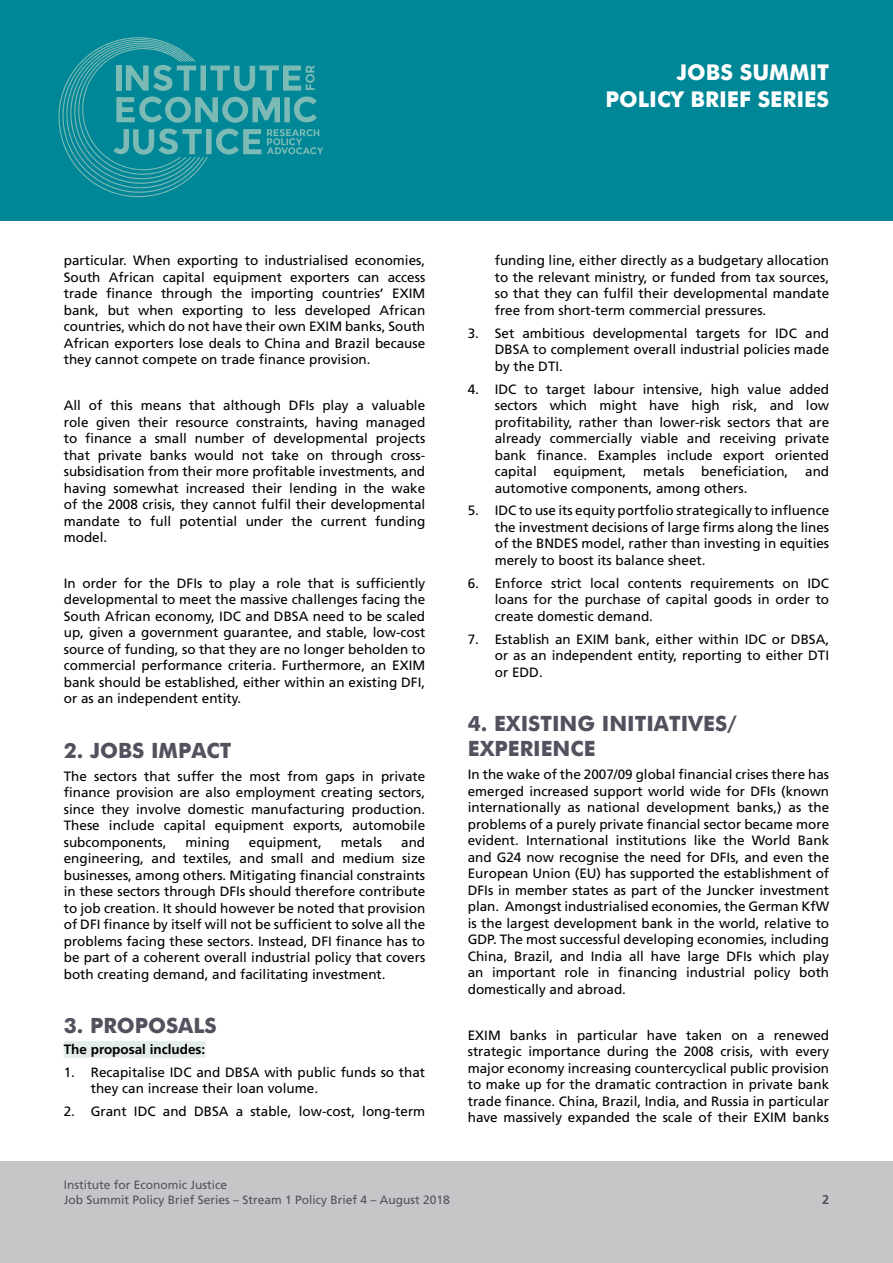
<style>
.page{position:relative;width:893px;height:1263px;background:#fff}
.page>*{position:absolute;margin:0;border:0;box-sizing:border-box;transform-origin:0 0}
.t1{font:700 21.75px/26.5px "Futura";color:#fff;text-align:right}
.t2{font:700 21px/25.2px "Futura";color:#54515f}
.t3{font:13.5px/16.5px "Frutiger LT Std";color:#000;text-align:justify}
.t4{font:700 13.5px "Frutiger LT Std";color:#000}
.t5{font:700 12.75px "Frutiger LT Std";color:#54515f}
.t6{font:12px/15px "Frutiger LT Std";color:#54515f}
</style>
<div class="page">
<div style="left:0;top:0;width:893px;height:221px;background:#008797"></div>
<svg style="left:58px;top:37px;width:265px;height:161px"></svg>
<div style="left:0;top:1161px;width:893px;height:102px;background:#c6c5c7"></div>
<div style="left:64px;top:1041px;width:141px;height:17px;background:#e2eceb"></div>
<h1 class="t1" style="left:605px;top:58px;width:225px">JOBS SUMMIT<br>POLICY BRIEF SERIES</h1>
<p class="t3" style="left:64px;top:252px;width:363px">particular. When exporting to industrialised economies, South African capital equipment exporters can access trade finance through the importing countries’ EXIM bank, but when exporting to less developed African countries, which do not have their own EXIM banks, South African exporters lose deals to China and Brazil because they cannot compete on trade finance provision.</p>
<p class="t3" style="left:64px;top:397px;width:363px">All of this means that although DFIs play a valuable role given their resource constraints, having managed to finance a small number of developmental projects that private banks would not take on through cross&shy;subsidisation from their more profitable investments, and having somewhat increased their lending in the wake of the 2008 crisis, they cannot fulfil their developmental mandate to full potential under the current funding model.</p>
<p class="t3" style="left:64px;top:575px;width:363px">In order for the DFIs to play a role that is sufficiently developmental to meet the massive challenges facing the South African economy, IDC and DBSA need to be scaled up, given a government guarantee, and stable, low-cost source of funding, so that they are no longer beholden to commercial performance criteria. Furthermore, an EXIM bank should be established, either within an existing DFI, or as an independent entity.</p>
<h2 class="t2" style="left:64px;top:736px;width:169px">2. JOBS IMPACT</h2>
<p class="t3" style="left:64px;top:768px;width:363px">The sectors that suffer the most from gaps in private finance provision are also employment creating sectors, since they involve domestic manufacturing production.<br>These include capital equipment exports, automobile subcomponents,</p>
<p class="t3" style="left:64px;top:834px;width:363px;text-indent:337px">and engineering, and textiles, and small and medium size businesses, among others. Mitigating financial constraints in these sectors through DFIs should therefore contribute to job creation. It should however be noted that provision of DFI finance by itself will not be sufficient to solve all the problems facing these sectors. Instead, DFI finance has to be part of a coherent overall industrial policy that covers both creating demand, and facilitating investment.</p>
<h2 class="t2" style="left:64px;top:1012px;width:155px">3. PROPOSALS</h2>
<p class="t4" style="left:64px;top:1041px;width:143px">The proposal includes:</p>
<p class="t3" style="left:91px;top:1064px;width:336px;text-indent:-27px">1. Recapitalise IDC and DBSA with public funds so that they can increase their loan volume.</p>
<p class="t3" style="left:64px;top:1103px;width:363px">2. Grant IDC and DBSA a stable, low-cost, long-term</p>
<p class="t3" style="left:186px;top:834px;width:46px">mining</p>
<p class="t3" style="left:249px;top:834px;width:74px">equipment,</p>
<p class="t3" style="left:341px;top:834px;width:43px">metals</p>
<p class="t3" style="left:495px;top:252px;width:336px">funding line, either directly as a budgetary allocation to the relevant ministry, or funded from tax sources, so that they can fulfil their developmental mandate free from short-term commercial pressures.</p>
<p class="t3" style="left:495px;top:325px;width:336px;text-indent:-27px">3. Set ambitious developmental targets for IDC and DBSA to complement overall industrial policies made by the DTI.</p>
<p class="t3" style="left:495px;top:381px;width:336px;text-indent:-27px">4. IDC to target labour intensive, high value added sectors which might have high risk, and low profitability, rather than lower-risk sectors that are already commercially viable and receiving private bank finance. Examples include export oriented capital equipment, metals beneficiation, and automotive components, among others.</p>
<p class="t3" style="left:495px;top:502px;width:336px;text-indent:-27px">5. IDC to use its equity portfolio strategically to influence the investment decisions of large firms along the lines of the BNDES model, rather than investing in equities merely to boost its balance sheet.</p>
<p class="t3" style="left:495px;top:575px;width:336px;text-indent:-27px">6. Enforce strict local contents requirements on IDC loans for the purchase of capital goods in order to create domestic demand.</p>
<p class="t3" style="left:495px;top:631px;width:336px;text-indent:-27px">7. Establish an EXIM bank, either within IDC or DBSA, or as an independent entity, reporting to either DTI or EDD.</p>
<h2 class="t2" style="left:468px;top:710px;width:271px">4. EXISTING INITIATIVES/<br>EXPERIENCE</h2>
<p class="t3" style="left:468px;top:766px;width:363px">In the wake of the 2007/09 global financial crises there has emerged increased support world wide for DFIs (known internationally as national development banks,) as the problems of a purely private financial sector became more evident. International institutions like the World Bank and G24 now recognise the need for DFIs, and even the European Union (EU) has supported the establishment of DFIs in member states as part of the Juncker investment plan. Amongst industrialised economies, the German KfW is the largest development bank in the world, relative to GDP. The most successful developing economies, including China, Brazil, and India all have large DFIs which play an important role in financing industrial policy both domestically and abroad.</p>
<p class="t3" style="left:468px;top:1027px;width:363px">EXIM banks in particular have taken on a renewed strategic importance during the 2008 crisis, with every major economy increasing countercyclical public provision to make up for the dramatic contraction in private bank trade finance. China, Brazil, India, and Russia in particular have massively expanded the scale of their EXIM banks</p>
<p class="t6" style="left:64px;top:1177px;width:388px">Institute for Economic Justice<br>Job Summit Policy Brief Series – Stream 1 Policy Brief 4 – August 2018</p>
<p class="t5" style="left:822px;top:1192px;width:9px">2</p>
</div>
